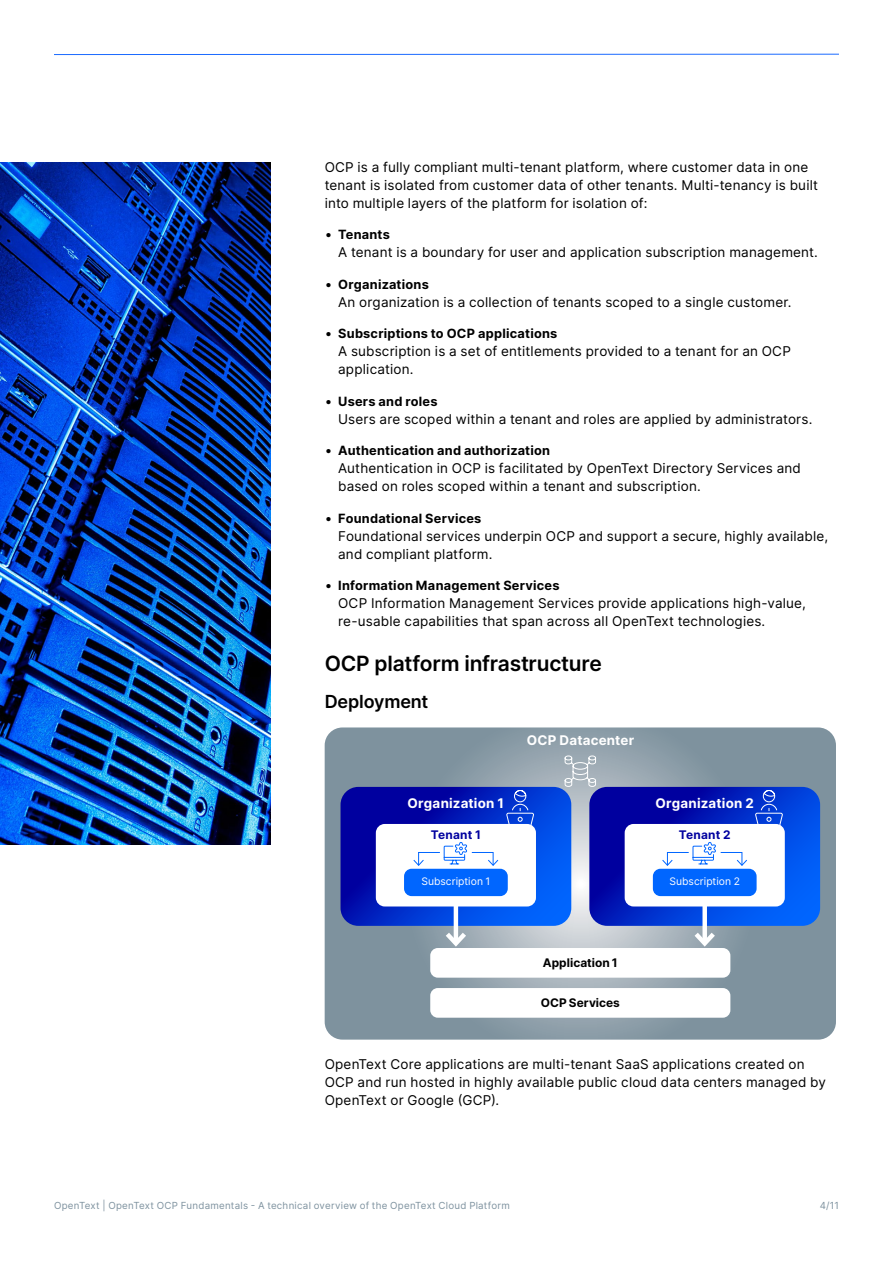
<style>
.page{position:relative;width:893px;height:1263px;background:#fff}
.page>*{position:absolute;margin:0;border:0;box-sizing:border-box;transform-origin:0 0}
.H2_Heading{font:600 21px "Inter";letter-spacing:-.01em;color:#000}
.H3_Heading{font:600 18px "Inter";letter-spacing:-.01em;color:#000}
.Body{font:13.5px/18px "Inter";letter-spacing:.015em;color:#000}
.Body-2{font:700 13.35px "Inter";letter-spacing:.015em;color:#fff}
.t1{font:700 12.75px "Inter";letter-spacing:.02em;color:#000}
.Body-3{font:700 11.85px "Inter";letter-spacing:.005em;color:#000}
.Body-4{font:700 11.85px "Inter";letter-spacing:.02em;color:#00009f}
.Body-5{font:10.35px "Inter";letter-spacing:.005em;color:#fff}
.t2{font:9.75px "Inter";letter-spacing:.025em;color:#7e929f}
.s1{font-weight:400;font-size:13.5px}
</style>
<div class="page">
<svg style="left:325px;top:727px;width:511px;height:313px;background:#8396a2"></svg>
<div style="left:430px;top:948px;width:300px;height:30px;background:#fff;border-radius:8px"></div>
<div style="left:430px;top:988px;width:300px;height:30px;background:#fff;border-radius:8px"></div>
<svg style="left:340px;top:755px;width:480px;height:195px"></svg>
<hr style="left:54px;top:54px;width:785px;height:1px;background:#1a6aff">
<img style="left:0;top:162px;width:270px;height:683px">
<p class="Body" style="left:325px;top:158px;width:495px">OCP is a fully compliant multi-tenant platform, where customer data in one tenant is isolated from customer data of other tenants. Multi-tenancy is built into multiple layers of the platform for isolation of:</p>
<p class="t1" style="left:325px;top:225px;width:67px"><span class="s1">•</span> Tenants</p>
<p class="Body" style="left:338px;top:243px;width:481px">A tenant is a boundary for user and application subscription management.</p>
<p class="t1" style="left:325px;top:275px;width:106px"><span class="s1">•</span> Organizations</p>
<p class="Body" style="left:338px;top:293px;width:455px">An organization is a collection of tenants scoped to a single customer.</p>
<p class="t1" style="left:325px;top:324px;width:234px"><span class="s1">•</span> Subscriptions to OCP applications</p>
<p class="Body" style="left:338px;top:342px;width:454px">A subscription is a set of entitlements provided to a tenant for an OCP application.</p>
<p class="t1" style="left:325px;top:392px;width:114px"><span class="s1">•</span> Users and roles</p>
<p class="Body" style="left:338px;top:410px;width:476px">Users are scoped within a tenant and roles are applied by administrators.</p>
<p class="t1" style="left:325px;top:441px;width:227px"><span class="s1">•</span> Authentication and authorization</p>
<p class="Body" style="left:338px;top:459px;width:464px">Authentication in OCP is facilitated by OpenText Directory Services and based on roles scoped within a tenant and subscription.</p>
<p class="t1" style="left:325px;top:509px;width:158px"><span class="s1">•</span> Foundational Services</p>
<p class="Body" style="left:338px;top:527px;width:492px">Foundational services underpin OCP and support a secure, highly available, and compliant platform.</p>
<p class="t1" style="left:325px;top:576px;width:236px"><span class="s1">•</span> Information Management Services</p>
<p class="Body" style="left:338px;top:594px;width:469px">OCP Information Management Services provide applications high-value, re-usable capabilities that span across all OpenText technologies.</p>
<h2 class="H2_Heading" style="left:325px;top:647px;width:279px">OCP platform infrastructure</h2>
<h3 class="H3_Heading" style="left:325px;top:688px;width:105px">Deployment</h3>
<p class="Body-2" style="left:527px;top:730px;width:109px">OCP Datacenter</p>
<p class="Body-2" style="left:408px;top:793px;width:98px">Organization 1</p>
<p class="Body-4" style="left:431px;top:826px;width:52px">Tenant 1</p>
<p class="Body-5" style="left:421px;top:873px;width:71px">Subscription 1</p>
<p class="Body-3" style="left:543px;top:953px;width:76px">Application 1</p>
<p class="Body-3" style="left:541px;top:993px;width:81px">OCP Services</p>
<p class="Body-2" style="left:655px;top:793px;width:100px">Organization 2</p>
<p class="Body-4" style="left:679px;top:826px;width:53px">Tenant 2</p>
<p class="Body-5" style="left:669px;top:873px;width:72px">Subscription 2</p>
<p class="Body" style="left:325px;top:1055px;width:503px">OpenText Core applications are multi-tenant SaaS applications created on<br>OCP and run hosted in highly available public cloud data centers managed by<br>OpenText or Google (GCP).</p>
<p class="t2" style="left:54px;top:1198px;width:457px">OpenText | OpenText OCP Fundamentals - A technical overview of the OpenText Cloud Platform</p>
<p class="t2" style="left:820px;top:1198px;width:21px">4/11</p>
</div>
